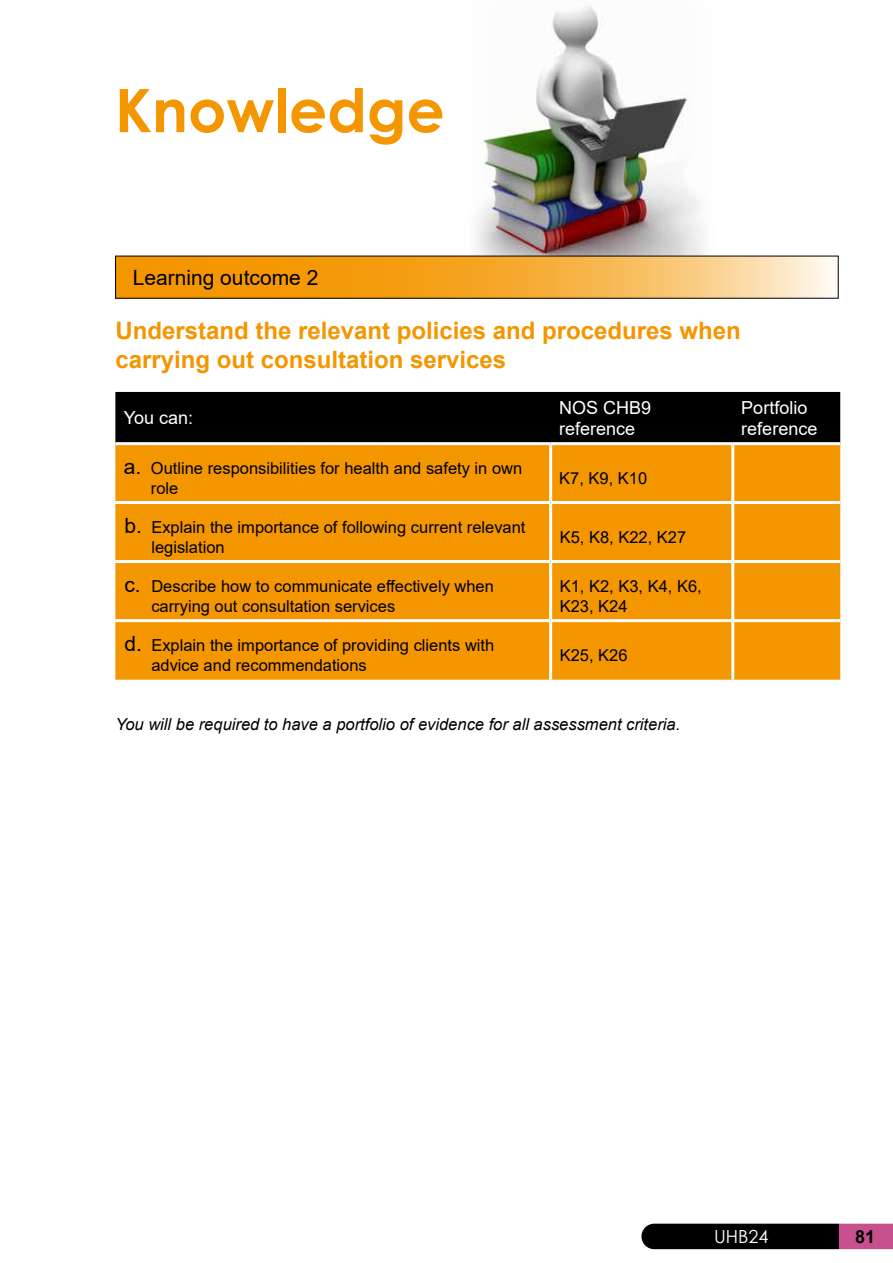
<style>
.page{position:relative;width:893px;height:1263px;background:#fff}
.page>*{position:absolute;margin:0;border:0;box-sizing:border-box;transform-origin:0 0}
.t1{font:700 60px "Century Gothic";color:#f49600}
.t2{font:700 24px/28.8px "Arial";color:#f49600}
.t3{font:21px "Arial";color:#000}
.t4{font:18px/21.6px "Arial";color:#fff}
.t5{font:18px "Century Gothic";color:#fff}
.t6{font:700 18px "Arial";color:#000}
.t7{font:16.5px/19.8px "Arial";color:#000}
.t8{font:italic 16.5px "Arial";color:#000}
.s1{font-size:21px}
</style>
<div class="page">
<img style="left:468px;top:6px;width:247px;height:250px">
<svg style="left:641px;top:1224px;width:252px;height:25px;background:#2e1421"></svg>
<svg style="left:117px;top:258px;width:717px;height:38px;background:#f6b03f"></svg>
<div style="left:115px;top:392px;width:725px;height:50px;background:#000"></div>
<div style="left:115px;top:445px;width:725px;height:235px;background:#f49600"></div>
<hr style="left:549px;top:445px;width:3px;height:56px;background:#fff">
<hr style="left:731px;top:445px;width:3px;height:56px;background:#fff">
<hr style="left:551px;top:501px;width:182px;height:3px;background:#fff">
<hr style="left:549px;top:504px;width:3px;height:56px;background:#fff">
<hr style="left:733px;top:501px;width:107px;height:3px;background:#fff">
<hr style="left:731px;top:504px;width:3px;height:56px;background:#fff">
<hr style="left:551px;top:560px;width:182px;height:3px;background:#fff">
<hr style="left:549px;top:563px;width:3px;height:56px;background:#fff">
<hr style="left:733px;top:560px;width:107px;height:3px;background:#fff">
<hr style="left:731px;top:563px;width:3px;height:56px;background:#fff">
<hr style="left:115px;top:619px;width:436px;height:3px;background:#fff">
<hr style="left:551px;top:619px;width:182px;height:3px;background:#fff">
<hr style="left:549px;top:622px;width:3px;height:58px;background:#fff">
<hr style="left:733px;top:619px;width:107px;height:3px;background:#fff">
<hr style="left:731px;top:622px;width:3px;height:58px;background:#fff">
<hr style="left:115px;top:501px;width:436px;height:3px;background:#fff">
<hr style="left:115px;top:560px;width:436px;height:3px;background:#fff">
<h1 class="t1" style="left:115px;top:65px;width:331px">Knowledge</h1>
<p class="t3" style="left:133px;top:263px;width:187px">Learning outcome 2</p>
<h2 class="t2" style="left:115px;top:317px;width:627px">Understand the relevant policies and procedures when carrying out consultation services</h2>
<p class="t4" style="left:124px;top:407px;width:71px">You can:</p>
<p class="t4" style="left:559px;top:396px;width:94px">NOS CHB9 reference</p>
<p class="t4" style="left:741px;top:396px;width:78px">Portfolio reference</p>
<p class="t7" style="left:151px;top:458px;width:373px;text-indent:-27px"><span class="s1">a.</span> Outline responsibilities for health and safety in own role</p>
<p class="t7" style="left:559px;top:468px;width:90px">K7, K9, K10</p>
<p class="t7" style="left:151px;top:517px;width:376px;text-indent:-27px"><span class="s1">b.</span> Explain the importance of following current relevant legislation</p>
<p class="t7" style="left:560px;top:527px;width:128px">K5, K8, K22, K27</p>
<p class="t7" style="left:151px;top:576px;width:344px;text-indent:-27px"><span class="s1">c.</span> Describe how to communicate effectively when carrying out consultation services</p>
<p class="t7" style="left:560px;top:576px;width:144px">K1, K2, K3, K4, K6,<br>K23, K24</p>
<p class="t7" style="left:151px;top:635px;width:344px;text-indent:-27px"><span class="s1">d.</span> Explain the importance of providing clients with advice and recommendations</p>
<p class="t7" style="left:560px;top:645px;width:69px">K25, K26</p>
<p class="t8" style="left:115px;top:714px;width:566px">You will be required to have a portfolio of evidence for all assessment criteria.</p>
<p class="t5" style="left:714px;top:1223px;width:56px">UHB24</p>
<p class="t6" style="left:855px;top:1224px;width:22px">81</p>
</div>
